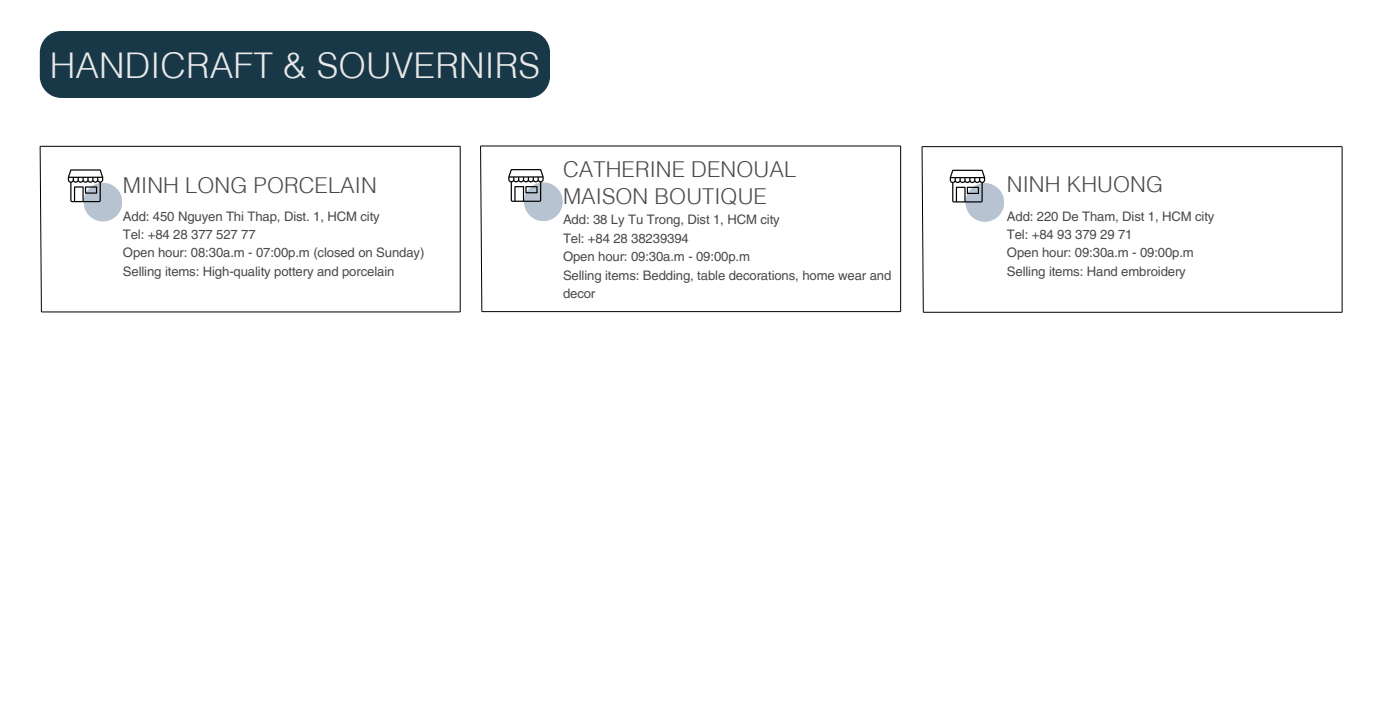
<style>
.page{position:relative;width:1373px;height:711px;background:#fff}
.page>*{position:absolute;margin:0;border:0;box-sizing:border-box;transform-origin:0 0}
.t1{font:300 35.44px "Helvetica LT Thai";letter-spacing:.005em;color:#e8e8e8}
.t2{font:300 21.88px/26.9px "Helvetica LT Thai";letter-spacing:.005em;color:#4a494a}
.t3{font:13.12px/18.4px "Helvetica LT Pro";letter-spacing:-.01em;color:#4a494a}
</style>
<div class="page">
<hr style="left:40px;top:146px;width:420px;height:1px;background:#000">
<hr style="left:41px;top:312px;width:419px;height:1px;background:#000">
<svg style="left:39px;top:146px;width:3px;height:166px"></svg>
<hr style="left:460px;top:146px;width:1px;height:166px;background:#000">
<div style="left:84px;top:183px;width:38px;height:38px;background:#b7c3d1;border-radius:50%"></div>
<svg style="left:68px;top:169px;width:35px;height:33px"></svg>
<hr style="left:481px;top:146px;width:420px;height:1px;background:#000">
<hr style="left:482px;top:311px;width:419px;height:1px;background:#000">
<svg style="left:480px;top:145px;width:2px;height:167px"></svg>
<hr style="left:900px;top:146px;width:1px;height:166px;background:#000">
<div style="left:524px;top:182px;width:39px;height:39px;background:#b7c3d1;border-radius:50%"></div>
<svg style="left:508px;top:169px;width:36px;height:33px"></svg>
<hr style="left:922px;top:146px;width:420px;height:1px;background:#000">
<hr style="left:923px;top:312px;width:419px;height:1px;background:#000">
<svg style="left:921px;top:146px;width:3px;height:167px"></svg>
<hr style="left:1342px;top:147px;width:1px;height:165px;background:#000">
<div style="left:965px;top:183px;width:39px;height:39px;background:#b7c3d1;border-radius:50%"></div>
<svg style="left:950px;top:170px;width:35px;height:32px"></svg>
<div style="left:40px;top:31px;width:510px;height:67px;background:#183747;border-radius:22px"></div>
<h1 class="t1" style="left:50px;top:45px;width:492px">HANDICRAFT &amp; SOUVERNIRS</h1>
<h2 class="t2" style="left:123px;top:172px;width:255px">MINH LONG PORCELAIN</h2>
<p class="t3" style="left:123px;top:208px;width:303px">Add: 450 Nguyen Thi Thap, Dist. 1, HCM city<br>Tel: +84 28 377 527 77<br>Open hour: 08:30a.m - 07:00p.m (closed on Sunday)<br>Selling items: High-quality pottery and porcelain</p>
<h2 class="t2" style="left:563px;top:156px;width:235px">CATHERINE DENOUAL<br>MAISON BOUTIQUE</h2>
<p class="t3" style="left:563px;top:212px;width:330px">Add: 38 Ly Tu Trong, Dist 1, HCM city<br>Tel: +84 28 38239394<br>Open hour: 09:30a.m - 09:00p.m<br>Selling items: Bedding, table decorations, home wear and decor</p>
<h2 class="t2" style="left:1007px;top:171px;width:158px">NINH KHUONG</h2>
<p class="t3" style="left:1007px;top:208px;width:209px">Add: 220 De Tham, Dist 1, HCM city<br>Tel: +84 93 379 29 71<br>Open hour: 09:30a.m - 09:00p.m<br>Selling items: Hand embroidery</p>
</div>
